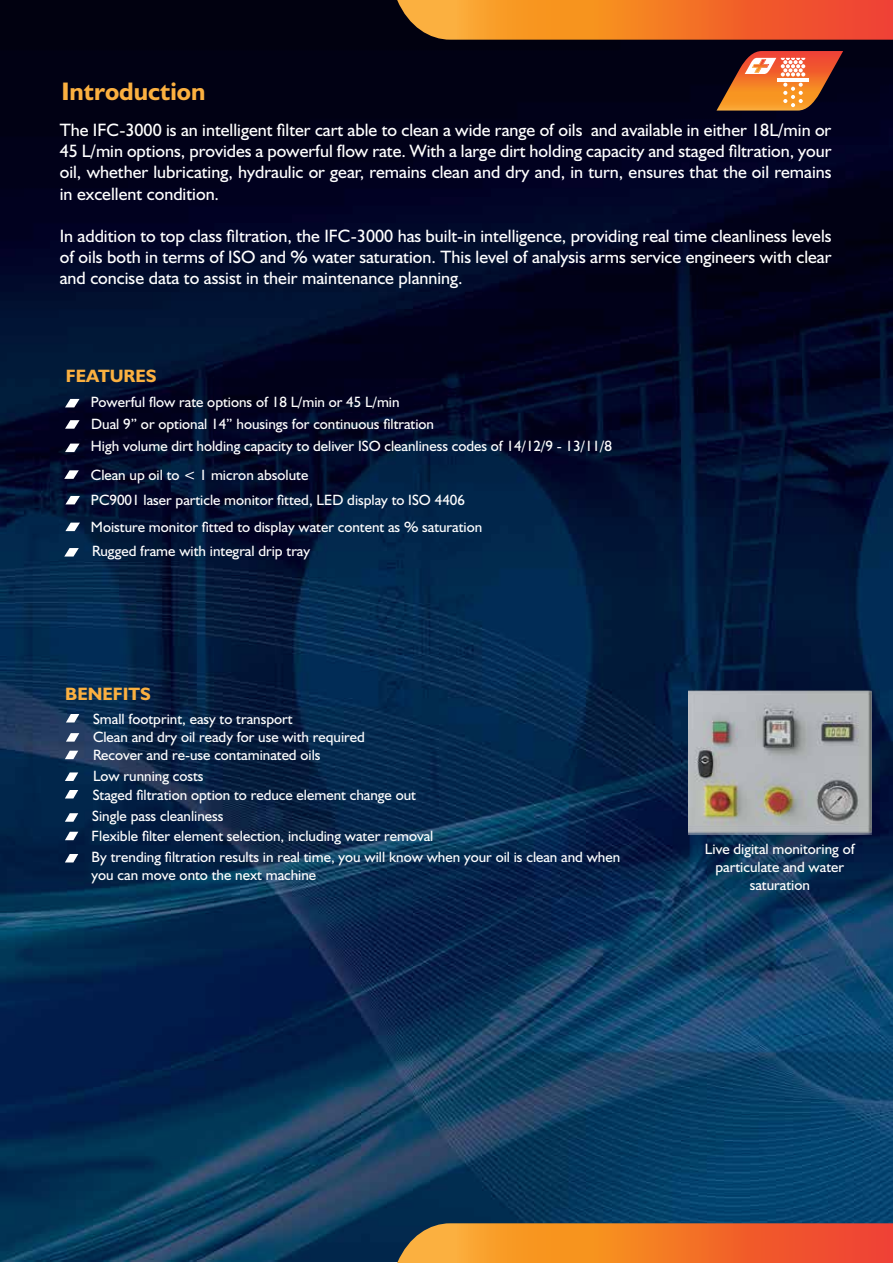
<style>
.page{position:relative;width:893px;height:1263px;background:#fff}
.page>*{position:absolute;margin:0;border:0;box-sizing:border-box;transform-origin:0 0}
.t1{font:700 25.5px "Humanist 521 BT";color:#fbb040}
.t2{font:18px/21.5px "Humanist 521 BT";color:#fff;text-align:justify}
.t3{font:700 18px "Humanist 521 BT";color:#fbb040}
.t4{font:15px/17.7px "Humanist 521 BT";color:#fff}
.t5{font:15px/18px "Humanist 521 BT";color:#fffffe;text-align:center}
</style>
<div class="page">
<img style="left:0;top:0;width:893px;height:1262px">
<svg style="left:66px;top:714px;width:13px;height:8px"></svg>
<svg style="left:66px;top:733px;width:13px;height:9px"></svg>
<svg style="left:65px;top:751px;width:13px;height:8px"></svg>
<svg style="left:65px;top:772px;width:13px;height:9px"></svg>
<svg style="left:65px;top:790px;width:13px;height:8px"></svg>
<svg style="left:65px;top:399px;width:15px;height:8px"></svg>
<svg style="left:65px;top:420px;width:15px;height:9px"></svg>
<svg style="left:65px;top:444px;width:15px;height:8px"></svg>
<svg style="left:64px;top:470px;width:15px;height:9px"></svg>
<svg style="left:65px;top:496px;width:15px;height:8px"></svg>
<svg style="left:65px;top:523px;width:15px;height:8px"></svg>
<svg style="left:64px;top:548px;width:15px;height:8px"></svg>
<svg style="left:65px;top:832px;width:13px;height:8px"></svg>
<svg style="left:397px;top:1223px;width:496px;height:40px;background:#ea772c"></svg>
<svg style="left:397px;top:0;width:496px;height:40px;background:#ea7529"></svg>
<svg style="left:716px;top:51px;width:127px;height:60px;background:#b1643b"></svg>
<img style="left:688px;top:689px;width:183px;height:146px">
<svg style="left:65px;top:813px;width:13px;height:9px"></svg>
<svg style="left:65px;top:854px;width:13px;height:8px"></svg>
<h1 class="t1" style="left:61px;top:76px;width:145px">Introduction</h1>
<p class="t2" style="left:60px;top:118px;width:773px">The IFC-3000 is an intelligent filter cart able to clean a wide range of oils and available in either 18L/min or 45 L/min options, provides a powerful flow rate. With a large dirt holding capacity and staged filtration, your oil, whether lubricating, hydraulic or gear, remains clean and dry and, in turn, ensures that the oil remains in excellent condition.</p>
<p class="t2" style="left:60px;top:225px;width:773px;line-height:21px">In addition to top class filtration, the IFC-3000 has built-in intelligence, providing real time cleanliness levels of oils both in terms of ISO and % water saturation. This level of analysis arms service engineers with clear and concise data to assist in their maintenance planning.</p>
<p class="t3" style="left:66px;top:364px;width:92px">FEATURES</p>
<p class="t4" style="left:91px;top:393px;width:310px">Powerful flow rate options of 18 L/min or 45 L/min</p>
<p class="t4" style="left:91px;top:412px;width:522px;line-height:22.5px">Dual 9” or optional 14” housings for continuous filtration<br>High volume dirt holding capacity to deliver ISO cleanliness codes of 14/12/9 - 13/11/8</p>
<p class="t4" style="left:91px;top:465px;width:219px">Clean up oil to &lt; 1 micron absolute</p>
<p class="t4" style="left:91px;top:486px;width:393px;line-height:26.7px">PC9001 laser particle monitor fitted, LED display to ISO 4406<br>Moisture monitor fitted to display water content as % saturation</p>
<p class="t4" style="left:92px;top:542px;width:219px">Rugged frame with integral drip tray</p>
<p class="t3" style="left:65px;top:683px;width:87px">BENEFITS</p>
<p class="t4" style="left:93px;top:710px;width:273px">Small footprint, easy to transport<br>Clean and dry oil ready for use with required<br>Recover and re-use contaminated oils</p>
<p class="t4" style="left:93px;top:766px;width:112px">Low running costs</p>
<p class="t4" style="left:93px;top:786px;width:325px">Staged filtration option to reduce element change out</p>
<p class="t4" style="left:92px;top:827px;width:343px">Flexible filter element selection, including water removal</p>
<p class="t4" style="left:92px;top:807px;width:133px">Single pass cleanliness</p>
<p class="t4" style="left:92px;top:847px;width:530px">By trending filtration results in real time, you will know when your oil is clean and when you can move onto the next machine</p>
<p class="t5" style="left:705px;top:839px;width:151px">Live digital monitoring of particulate and water saturation</p>
</div>
